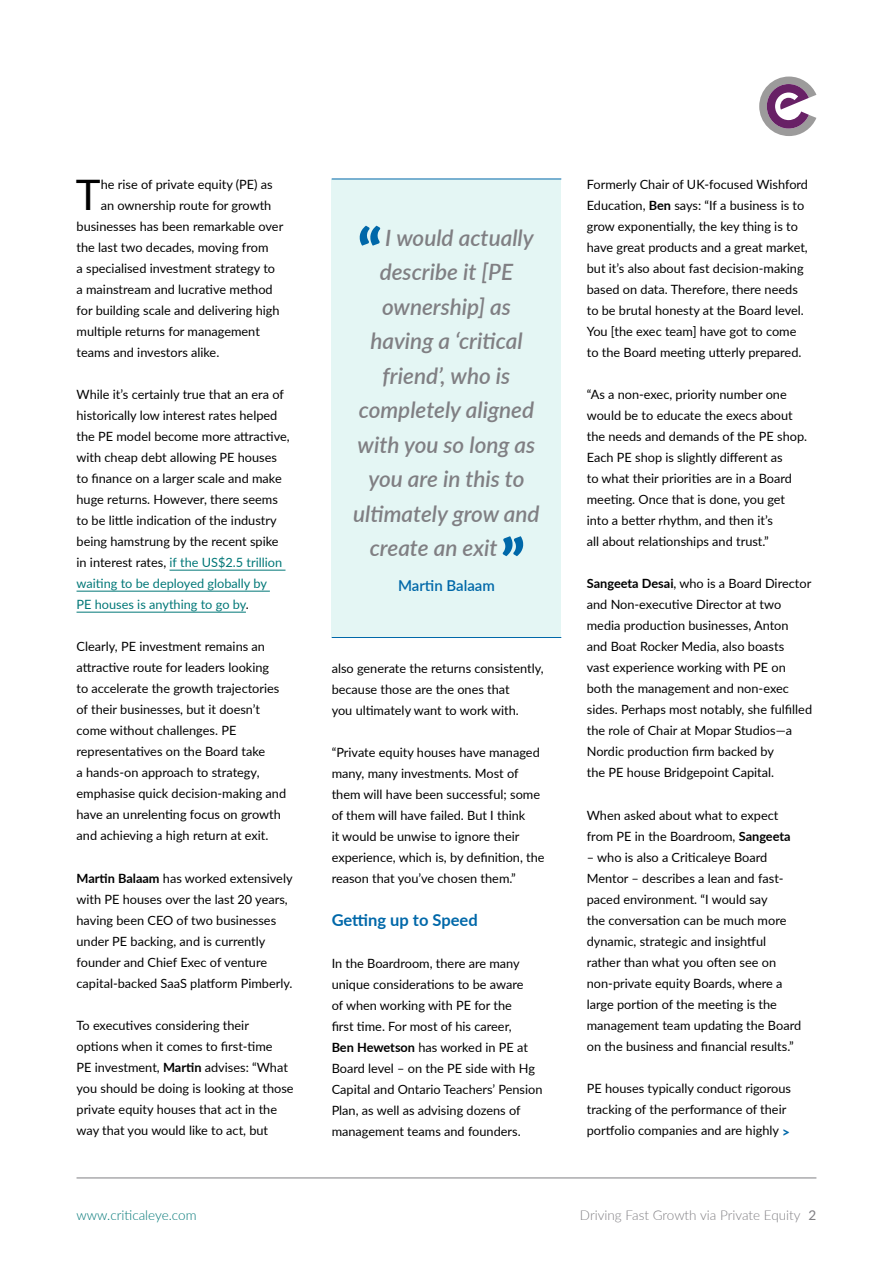
<style>
.page{position:relative;width:893px;height:1263px;background:#fff}
.page>*{position:absolute;margin:0;border:0;box-sizing:border-box;transform-origin:0 0}
.t1{font:42px "Lato";color:#000}
.t2{font:italic 600 22.5px "Lato";color:#807f83}
.t3{font:700 16.5px "Lato";color:#0068a9}
.t4{font:600 15px "Lato";color:#0068a9}
.t5{font:300 13.5px "Lato";color:#807f83}
.t6{font:300 13.5px "Lato";color:#077}
.t7{font:12.75px/21px "Lato";color:#000}
.s1{color:#077}
.s2{font-weight:700}
.s3{font-weight:800;font-size:13.5px;color:#0068a9}
.s4{font-weight:400}
</style>
<div class="page">
<hr style="left:170px;top:570px;width:115px;height:1px;background:#077">
<hr style="left:77px;top:591px;width:193px;height:1px;background:#077">
<hr style="left:77px;top:612px;width:169px;height:1px;background:#077">
<div style="left:332px;top:179px;width:229px;height:458px;background:#e4f6f4"></div>
<svg style="left:360px;top:226px;width:20px;height:20px"></svg>
<svg style="left:503px;top:536px;width:20px;height:20px"></svg>
<hr style="left:332px;top:179px;width:229px;height:1px;background:#0068a9">
<hr style="left:332px;top:637px;width:229px;height:1px;background:#0068a9">
<hr style="left:77px;top:1177px;width:739px;height:1px;background:#807f83">
<svg style="left:759px;top:77px;width:57px;height:59px"></svg>
<h1 class="t1" style="left:76px;top:165px;width:26px">T</h1>
<p class="t7" style="left:101px;top:173px;width:174px">he rise of private equity (PE) as</p>
<p class="t7" style="left:101px;top:194px;width:172px">an ownership route for growth</p>
<p class="t7" style="left:77px;top:215px;width:208px">businesses has been remarkable over</p>
<p class="t7" style="left:77px;top:236px;width:193px">the last two decades, moving from</p>
<p class="t7" style="left:77px;top:257px;width:200px">a specialised investment strategy to</p>
<p class="t7" style="left:77px;top:278px;width:198px">a mainstream and lucrative method</p>
<p class="t7" style="left:77px;top:299px;width:205px">for building scale and delivering high</p>
<p class="t7" style="left:77px;top:320px;width:185px">multiple returns for management</p>
<p class="t7" style="left:77px;top:341px;width:144px">teams and investors alike.</p>
<p class="t7" style="left:77px;top:383px;width:215px">While it’s certainly true that an era of historically low interest rates helped the PE model become more attractive, with cheap debt allowing PE houses to finance on a larger scale and make huge returns. However, there seems to be little indication of the industry being hamstrung by the recent spike in interest rates, <span class="s1">if the US$2.5 trillion waiting to be deployed globally by<br>PE houses is anything to go by</span>.</p>
<p class="t7" style="left:77px;top:636px;width:211px">Clearly, PE investment remains an attractive route for leaders looking<br>to accelerate the growth trajectories of their businesses, but it doesn’t come without challenges. PE representatives on the Board take<br>a hands-on approach to strategy, emphasise quick decision-making and have an unrelenting focus on growth and achieving a high return at exit.</p>
<p class="t7" style="left:77px;top:867px;width:218px"><span class="s2">Martin Balaam</span> has worked extensively with PE houses over the last 20 years, having been CEO of two businesses under PE backing, and is currently founder and Chief Exec of venture capital-backed SaaS platform Pimberly.</p>
<p class="t7" style="left:77px;top:1014px;width:219px">To executives considering their options when it comes to first-time<br>PE investment, <span class="s2">Martin</span> advises: “What you should be doing is looking at those private equity houses that act in the way that you would like to act, but</p>
<h2 class="t2" style="left:385px;top:221px;width:150px">I would actually</h2>
<h2 class="t2" style="left:380px;top:256px;width:135px">describe it [PE</h2>
<h2 class="t2" style="left:382px;top:290px;width:130px">ownership] as</h2>
<h2 class="t2" style="left:370px;top:325px;width:154px">having a ‘critical</h2>
<h2 class="t2" style="left:383px;top:359px;width:129px">friend’, who is</h2>
<h2 class="t2" style="left:359px;top:394px;width:177px">completely aligned</h2>
<h2 class="t2" style="left:358px;top:428px;width:179px">with you so long as</h2>
<h2 class="t2" style="left:368px;top:463px;width:158px">you are in this to</h2>
<h2 class="t2" style="left:353px;top:497px;width:188px">ultimately grow and</h2>
<h2 class="t2" style="left:370px;top:532px;width:129px">create an exit</h2>
<p class="t4" style="left:398px;top:574px;width:98px">Martin Balaam</p>
<p class="t7" style="left:332px;top:657px;width:214px">also generate the returns consistently, because those are the ones that<br>you ultimately want to work with.</p>
<p class="t7" style="left:332px;top:742px;width:214px">“Private equity houses have managed many, many investments. Most of them will have been successful; some of them will have failed. But I think<br>it would be unwise to ignore their experience, which is, by definition, the reason that you’ve chosen them.”</p>
<p class="t3" style="left:332px;top:907px;width:148px">Getting up to Speed</p>
<p class="t7" style="left:332px;top:952px;width:212px">In the Boardroom, there are many unique considerations to be aware<br>of when working with PE for the<br>first time. For most of his career,<br><span class="s2">Ben Hewetson</span> has worked in PE at Board level – on the PE side with Hg Capital and Ontario Teachers’ Pension Plan, as well as advising dozens of management teams and founders.</p>
<p class="t7" style="left:587px;top:173px;width:223px">Formerly Chair of UK-focused Wishford Education, <span class="s2">Ben</span> says: “If a business is to grow exponentially, the key thing is to have great products and a great market, but it’s also about fast decision-making based on data. Therefore, there needs to be brutal honesty at the Board level.<br>You [the exec team] have got to come to the Board meeting utterly prepared.</p>
<p class="t7" style="left:587px;top:383px;width:222px">“As a non-exec, priority number one would be to educate the execs about the needs and demands of the PE shop.<br>Each PE shop is slightly different as<br>to what their priorities are in a Board meeting. Once that is done, you get into a better rhythm, and then it’s<br>all about relationships and trust.”</p>
<p class="t7" style="left:587px;top:573px;width:227px"><span class="s2">Sangeeta Desai</span>, who is a Board Director and Non-executive Director at two media production businesses, Anton and Boat Rocker Media, also boasts<br>vast experience working with PE on both the management and non-exec sides. Perhaps most notably, she fulfilled the role of Chair at Mopar Studios—a Nordic production firm backed by<br>the PE house Bridgepoint Capital.</p>
<p class="t7" style="left:587px;top:804px;width:205px">When asked about what to expect from PE in the Boardroom, <span class="s2">Sangeeta</span></p>
<p class="t7" style="left:587px;top:846px;width:216px">– who is also a Criticaleye Board Mentor – describes a lean and fast&shy;paced environment. “I would say<br>the conversation can be much more dynamic, strategic and insightful rather than what you often see on non-private equity Boards, where a large portion of the meeting is the management team updating the Board on the business and financial results.”</p>
<p class="t7" style="left:587px;top:1077px;width:206px">PE houses typically conduct rigorous tracking of the performance of their portfolio companies and are highly <span class="s3">&gt;</span></p>
<p class="t6" style="left:77px;top:1206px;width:122px">www.criticaleye.com</p>
<p class="t5" style="left:580px;top:1206px;width:238px">Driving Fast Growth via Private Equity <span class="s4">2</span></p>
</div>
